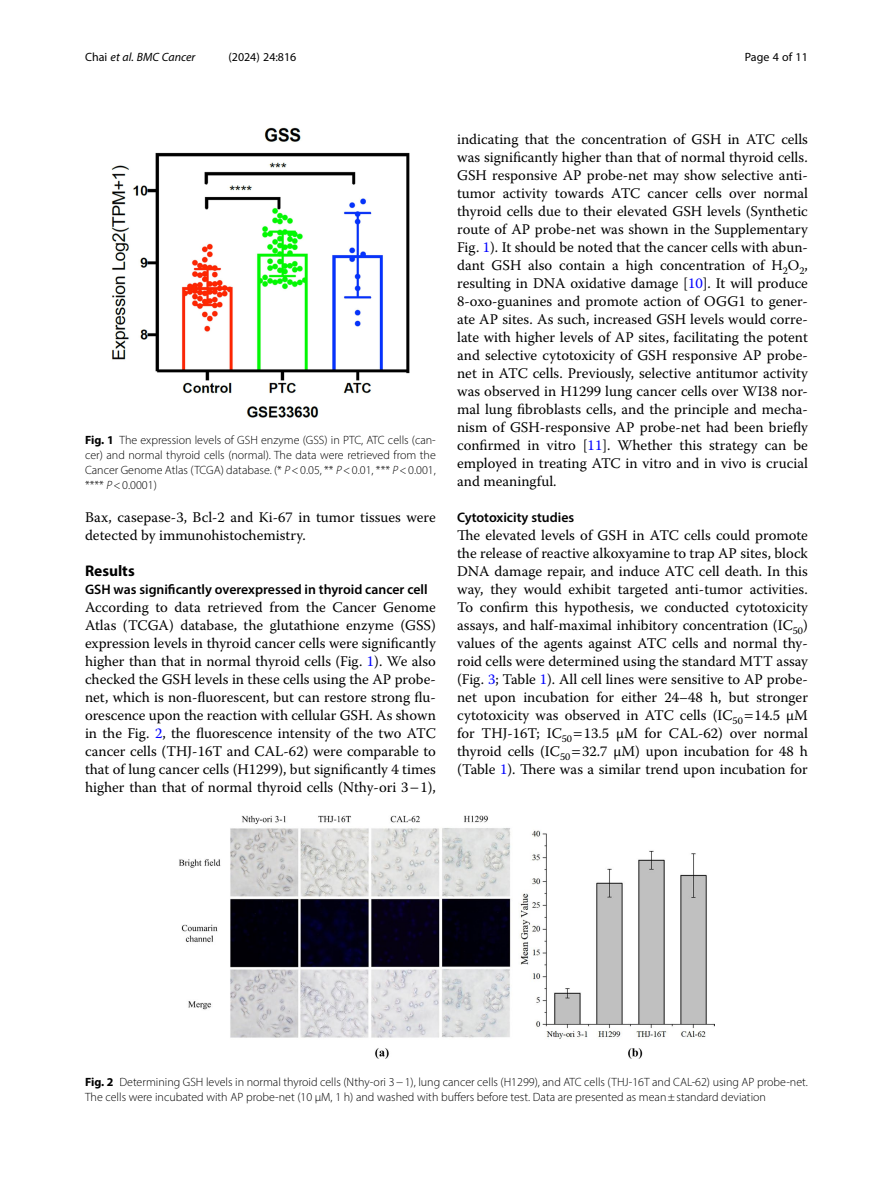
<style>
.page{position:relative;width:893px;height:1191px;background:#fff}
.page>*{position:absolute;margin:0;border:0;box-sizing:border-box;transform-origin:0 0}
.Head_1{font:700 15.45px "Myriad Pro";color:#000}
.Body_Text{font:14.7px/18px "Warnock Pro";color:#000;text-align:justify}
.Body_Text_Indent{font:14.7px/18px "Warnock Pro";color:#000}
.Head_2_After_1{font:600 13.8px "Myriad Pro";color:#000}
.Head_2{font:600 13.8px "Myriad Pro";color:#000}
.Figure_Caption{font:300 12px/15px "Myriad Pro";color:#000}
.t1{font:12px "Myriad Pro";color:#000}
.t2{font:italic 12px "Myriad Pro";color:#000}
.s1{font-style:normal}
.s2{font-weight:700}
.s3{font-style:italic}
.s4{color:#00f}
</style>
<div class="page">
<img style="left:179px;top:815px;width:535px;height:244px">
<img style="left:112px;top:127px;width:297px;height:290px">
<p class="t2" style="left:85px;top:50px;width:112px"><span class="s1">Chai</span> et al. BMC Cancer</p>
<p class="t1" style="left:228px;top:50px;width:70px">(2024) 24:816</p>
<p class="t1" style="left:745px;top:50px;width:65px">Page 4 of 11</p>
<p class="Figure_Caption" style="left:85px;top:433px;width:352px;text-align:justify"><span class="s2">Fig. 1</span> The expression levels of GSH enzyme (GSS) in PTC, ATC cells (can&shy;cer) and normal thyroid cells (normal). The data were retrieved from the Cancer Genome Atlas (TCGA) database. (* <span class="s3">P</span>&lt;0.05, ** <span class="s3">P</span>&lt;0.01, *** <span class="s3">P</span>&lt;0.001, **** <span class="s3">P</span>&lt;0.0001)</p>
<p class="Body_Text_Indent" style="left:85px;top:508px;width:352px">Bax, casepase-3, Bcl-2 and Ki-67 in tumor tissues were detected by immunohistochemistry.</p>
<p class="Head_1" style="left:85px;top:561px;width:51px">Results</p>
<p class="Head_2_After_1" style="left:85px;top:581px;width:344px">GSH was significantly overexpressed in thyroid cancer cell</p>
<p class="Body_Text" style="left:85px;top:598px;width:352px">According to data retrieved from the Cancer Genome Atlas (TCGA) database, the glutathione enzyme (GSS) expression levels in thyroid cancer cells were significantly higher than that in normal thyroid cells (Fig. <span class="s4">1</span>). We also checked the GSH levels in these cells using the AP probe&shy;net, which is non-fluorescent, but can restore strong flu&shy;orescence upon the reaction with cellular GSH. As shown in the Fig. <span class="s4">2</span>, the fluorescence intensity of the two ATC cancer cells (THJ-16T and CAL-62) were comparable to that of lung cancer cells (H1299), but significantly 4 times higher than that of normal thyroid cells (Nthy-ori 3−1),</p>
<p class="Body_Text" style="left:457px;top:130px;width:352px">indicating that the concentration of GSH in ATC cells was significantly higher than that of normal thyroid cells.<br>GSH responsive AP probe-net may show selective anti&shy;tumor activity towards ATC cancer cells over normal thyroid cells due to their elevated GSH levels (Synthetic route of AP probe-net was shown in the Supplementary Fig. <span class="s4">1</span>). It should be noted that the cancer cells with abun&shy;dant GSH also contain a high concentration of H<sub>2</sub>O<sub>2</sub>, resulting in DNA oxidative damage [<span class="s4">10</span>]. It will produce 8-oxo-guanines and promote action of OGG1 to gener&shy;ate AP sites. As such, increased GSH levels would corre&shy;late with higher levels of AP sites, facilitating the potent and selective cytotoxicity of GSH responsive AP probe&shy;net in ATC cells. Previously, selective antitumor activity was observed in H1299 lung cancer cells over WI38 nor&shy;mal lung fibroblasts cells, and the principle and mecha&shy;nism of GSH-responsive AP probe-net had been briefly confirmed in vitro [<span class="s4">11</span>]. Whether this strategy can be employed in treating ATC in vitro and in vivo is crucial and meaningful.</p>
<p class="Head_2" style="left:457px;top:509px;width:119px">Cytotoxicity studies</p>
<p class="Body_Text" style="left:457px;top:526px;width:352px">The elevated levels of GSH in ATC cells could promote the release of reactive alkoxyamine to trap AP sites, block DNA damage repair, and induce ATC cell death. In this way, they would exhibit targeted anti-tumor activities.<br>To confirm this hypothesis, we conducted cytotoxicity assays, and half-maximal inhibitory concentration (IC<sub>50</sub>) values of the agents against ATC cells and normal thy&shy;roid cells were determined using the standard MTT assay (Fig. <span class="s4">3</span>; Table <span class="s4">1</span>). All cell lines were sensitive to AP probe&shy;net upon incubation for either 24–48 h, but stronger cytotoxicity was observed in ATC cells (IC<sub>50</sub> 14.5 µM for THJ-16T; IC<sub>50</sub> 13.5 µM for CAL-62) over normal thyroid cells (IC<sub>50</sub> 32.7 µM) upon incubation for 48 h (Table <span class="s4">1</span>). There was a similar trend upon incubation for</p>
<p class="Figure_Caption" style="left:85px;top:1074px;width:724px"><span class="s2">Fig. 2</span> Determining GSH levels in normal thyroid cells (Nthy-ori 3−1), lung cancer cells (H1299), and ATC cells (THJ-16T and CAL-62) using AP probe-net.<br>The cells were incubated with AP probe-net (10 µM, 1 h) and washed with buffers before test. Data are presented as mean±standard deviation</p>
</div>
